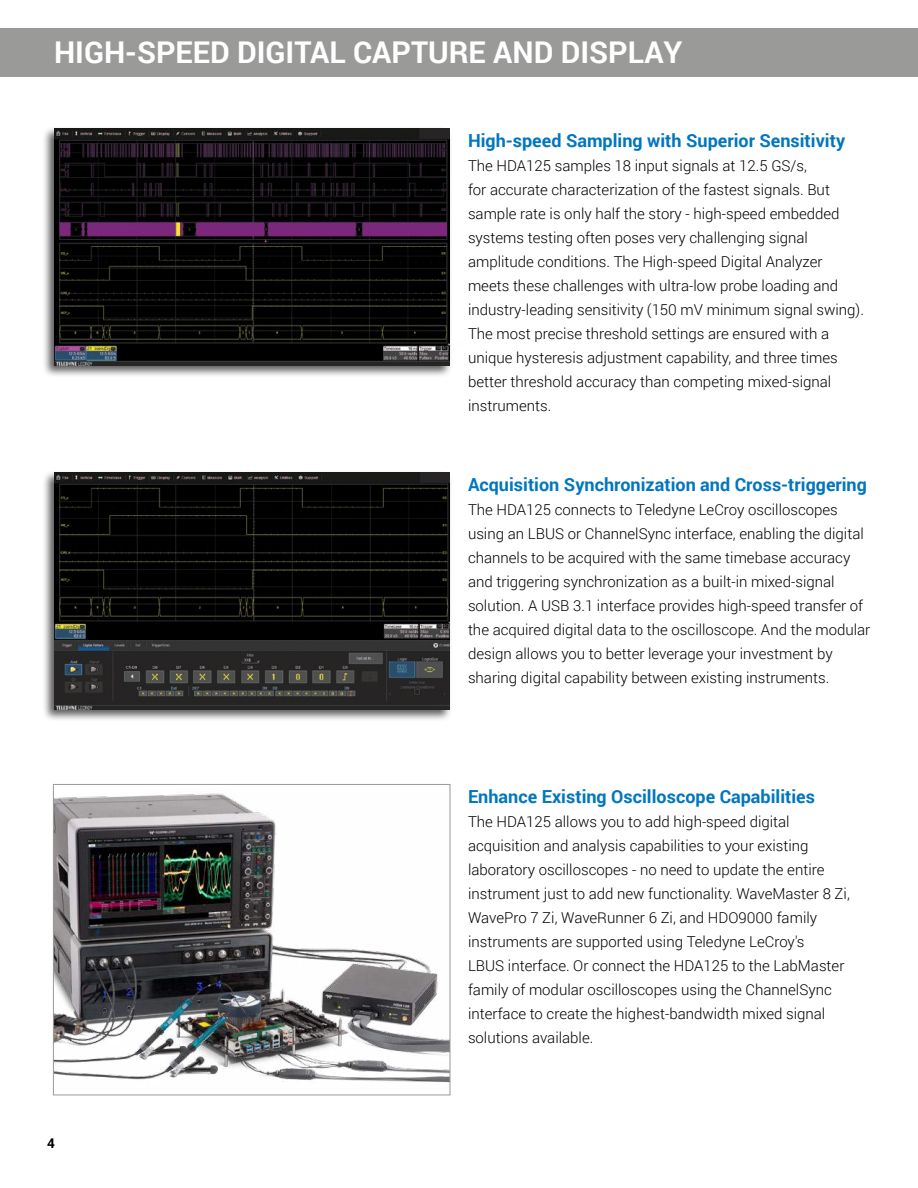
<style>
.page{position:relative;width:918px;height:1188px;background:#fff}
.page>*{position:absolute;margin:0;border:0;box-sizing:border-box;transform-origin:0 0}
.t1{font:700 30px "Roboto";color:#fff}
.t2{font:700 18px "Roboto";color:#0076c0}
.t3{font:300 15px/24px "Roboto";color:#000}
.t4{font:700 13.5px "Roboto";color:#000}
</style>
<div class="page">
<div style="left:0;top:28px;width:918px;height:49px;background:#9a9a99"></div>
<div style="left:42px;top:126px;width:410px;height:252px;background:#000;opacity:.65"></div>
<img style="left:54px;top:129px;width:395px;height:237px">
<div style="left:43px;top:470px;width:410px;height:252px;background:#000;opacity:.65"></div>
<img style="left:55px;top:472px;width:395px;height:238px">
<img style="left:55px;top:793px;width:393px;height:290px">
<div style="left:53px;top:784px;width:397px;height:311px;border:1px solid #9a9a99"></div>
<h1 class="t1" style="left:54px;top:39px;width:630px">HIGH-SPEED DIGITAL CAPTURE AND DISPLAY</h1>
<p class="t2" style="left:468px;top:133px;width:379px">High-speed Sampling with Superior Sensitivity</p>
<p class="t3" style="left:468px;top:155px;width:398px">The HDA125 samples 18 input signals at 12.5 GS/s,<br>for accurate characterization of the fastest signals. But sample rate is only half the story - high-speed embedded systems testing often poses very challenging signal amplitude conditions. The High-speed Digital Analyzer meets these challenges with ultra-low probe loading and industry-leading sensitivity (150 mV minimum signal swing).<br>The most precise threshold settings are ensured with a unique hysteresis adjustment capability, and three times better threshold accuracy than competing mixed-signal instruments.</p>
<p class="t2" style="left:468px;top:477px;width:400px">Acquisition Synchronization and Cross-triggering</p>
<p class="t3" style="left:468px;top:499px;width:404px">The HDA125 connects to Teledyne LeCroy oscilloscopes using an LBUS or ChannelSync interface, enabling the digital channels to be acquired with the same timebase accuracy and triggering synchronization as a built-in mixed-signal solution. A USB 3.1 interface provides high-speed transfer of the acquired digital data to the oscilloscope. And the modular design allows you to better leverage your investment by sharing digital capability between existing instruments.</p>
<p class="t4" style="left:47px;top:1138px;width:9px">4</p>
<p class="t2" style="left:468px;top:789px;width:349px">Enhance Existing Oscilloscope Capabilities</p>
<p class="t3" style="left:468px;top:811px;width:383px">The HDA125 allows you to add high-speed digital acquisition and analysis capabilities to your existing laboratory oscilloscopes - no need to update the entire instrument just to add new functionality. WaveMaster 8 Zi, WavePro 7 Zi, WaveRunner 6 Zi, and HDO9000 family instruments are supported using Teledyne LeCroy's<br>LBUS interface. Or connect the HDA125 to the LabMaster family of modular oscilloscopes using the ChannelSync interface to create the highest-bandwidth mixed signal solutions available.</p>
</div>
